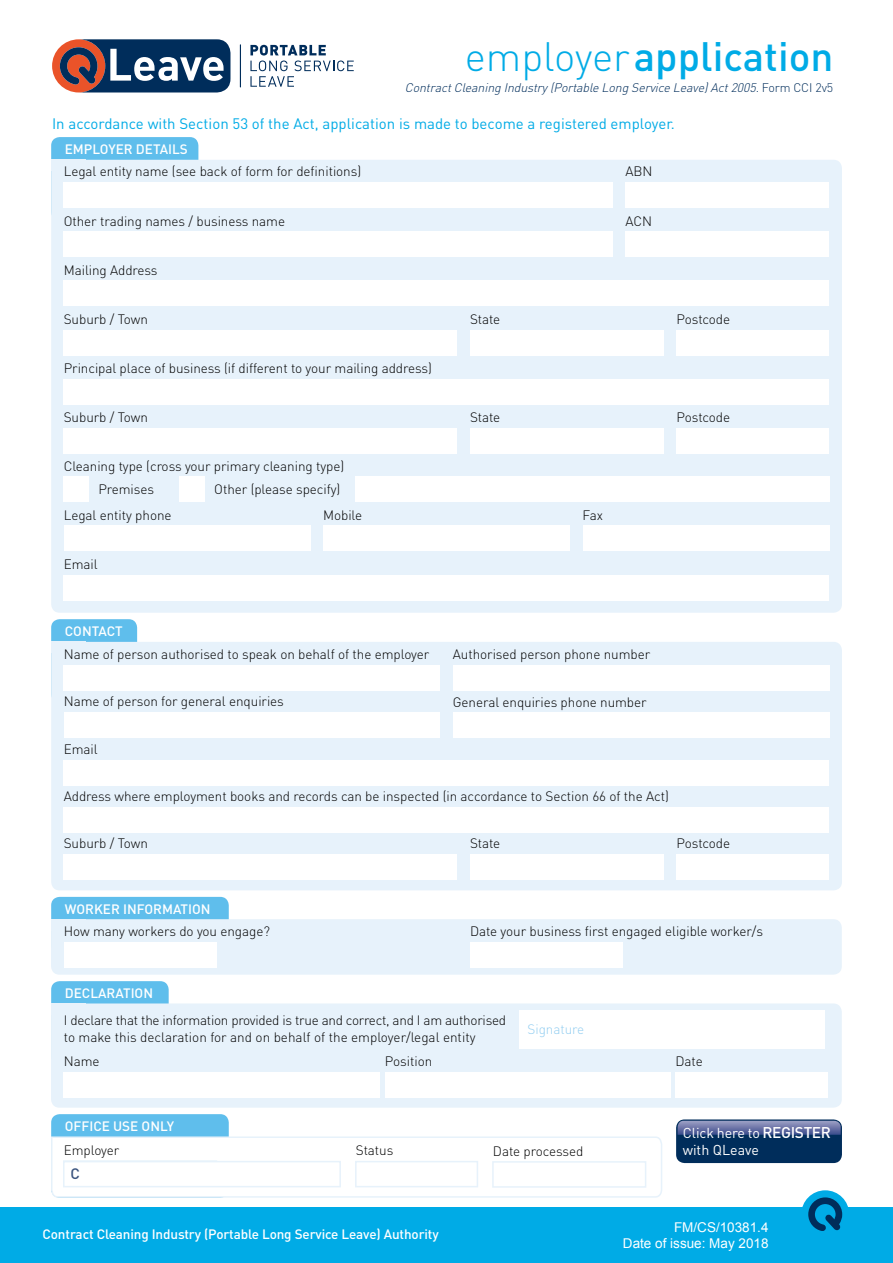
<style>
.page{position:relative;width:893px;height:1263px;background:#fff}
.page>*{position:absolute;margin:0;border:0;box-sizing:border-box;transform-origin:0 0}
.t1{font:500 40.5px "DIN";color:#00abe6}
.t2{font:15px "DIN";color:#00abe6}
.t3{font:500 15px "DIN";color:#3c557f}
.t4{font:14.25px "DIN";letter-spacing:-.005em;color:#fff}
.t5{font:300 13.5px/22.8px "DIN";letter-spacing:-.005em;color:#000}
.t6{font:500 13.5px "DIN";letter-spacing:-.01em;color:#fff}
.t7{font:13.5px/16.2px "Arial";color:#fff;text-align:right}
.t8{font:300 13.5px "DIN";letter-spacing:-.005em;color:#93cef1}
.t9{font:italic 300 12.3px "DIN";color:#002d5b}
.s1{font-weight:300}
.s2{font-style:normal}
.s3{font-weight:500;font-size:15.45px}
</style>
<div class="page">
<div style="left:51px;top:137px;width:147px;height:84px;background:#5fbeec;border-radius:9px"></div>
<svg style="left:250px;top:45px;width:104px;height:42px"></svg>
<hr style="left:240px;top:44px;width:1px;height:43px;background:#002d5b">
<svg style="left:52px;top:39px;width:178px;height:53px"></svg>
<div style="left:0;top:1208px;width:893px;height:55px;background:#00abe6"></div>
<div style="left:801px;top:1190px;width:48px;height:48px;background:#00abe6;border-radius:50%"></div>
<svg style="left:805px;top:1194px;width:41px;height:37px"></svg>
<div style="left:51px;top:160px;width:791px;height:453px;background:#e7f2fb;border-radius:9px"></div>
<div style="left:64px;top:281px;width:765px;height:25px;background:#fff"></div>
<div style="left:64px;top:379px;width:765px;height:25px;background:#fff"></div>
<div style="left:64px;top:575px;width:765px;height:25px;background:#fff"></div>
<div style="left:64px;top:526px;width:246px;height:25px;background:#fff"></div>
<div style="left:323px;top:526px;width:247px;height:25px;background:#fff"></div>
<div style="left:583px;top:526px;width:246px;height:25px;background:#fff"></div>
<div style="left:64px;top:477px;width:25px;height:25px;background:#fff"></div>
<div style="left:180px;top:477px;width:25px;height:25px;background:#fff"></div>
<div style="left:355px;top:477px;width:474px;height:25px;background:#fff"></div>
<div style="left:64px;top:330px;width:393px;height:25px;background:#fff"></div>
<div style="left:470px;top:330px;width:194px;height:25px;background:#fff"></div>
<div style="left:676px;top:330px;width:153px;height:25px;background:#fff"></div>
<div style="left:64px;top:428px;width:393px;height:25px;background:#fff"></div>
<div style="left:470px;top:428px;width:194px;height:25px;background:#fff"></div>
<div style="left:676px;top:428px;width:153px;height:25px;background:#fff"></div>
<div style="left:64px;top:232px;width:549px;height:25px;background:#fff"></div>
<div style="left:625px;top:232px;width:204px;height:25px;background:#fff"></div>
<div style="left:51px;top:160px;width:34px;height:11px;background:#e7f2fb"></div>
<div style="left:64px;top:183px;width:549px;height:25px;background:#fff"></div>
<div style="left:625px;top:183px;width:204px;height:25px;background:#fff"></div>
<div style="left:51px;top:897px;width:178px;height:56px;background:#5fbeec;border-radius:9px"></div>
<div style="left:51px;top:919px;width:791px;height:56px;background:#e7f2fb;border-radius:9px"></div>
<div style="left:51px;top:919px;width:34px;height:11px;background:#e7f2fb"></div>
<div style="left:64px;top:943px;width:152px;height:25px;background:#fff"></div>
<div style="left:470px;top:943px;width:153px;height:25px;background:#fff"></div>
<div style="left:51px;top:1114px;width:178px;height:84px;background:#5fbeec;border-radius:9px"></div>
<svg style="left:51px;top:1136px;width:611px;height:62px"></svg>
<div style="left:63px;top:1160px;width:154px;height:27px;background:#eef6fb"></div>
<div style="left:63px;top:1161px;width:278px;height:26px;background:#fff;border:2px solid #e7f2fb"></div>
<div style="left:355px;top:1161px;width:123px;height:26px;background:#fff;border:2px solid #e7f2fb"></div>
<div style="left:492px;top:1161px;width:154px;height:27px;background:#fff;border:2px solid #e7f2fb"></div>
<div style="left:51px;top:981px;width:118px;height:84px;background:#5fbeec;border-radius:9px"></div>
<div style="left:51px;top:1003px;width:791px;height:105px;background:#e7f2fb;border-radius:9px"></div>
<div style="left:520px;top:1010px;width:305px;height:39px;background:#fff"></div>
<div style="left:51px;top:1003px;width:34px;height:12px;background:#e7f2fb"></div>
<div style="left:675px;top:1072px;width:153px;height:25px;background:#fff"></div>
<div style="left:64px;top:1072px;width:316px;height:25px;background:#fff"></div>
<div style="left:385px;top:1072px;width:285px;height:25px;background:#fff"></div>
<div style="left:51px;top:619px;width:86px;height:84px;background:#5fbeec;border-radius:9px"></div>
<div style="left:51px;top:642px;width:791px;height:248px;background:#e7f2fb;border-radius:9px"></div>
<div style="left:64px;top:713px;width:376px;height:25px;background:#fff"></div>
<div style="left:64px;top:760px;width:765px;height:25px;background:#fff"></div>
<div style="left:64px;top:807px;width:765px;height:25px;background:#fff"></div>
<div style="left:51px;top:642px;width:34px;height:11px;background:#e7f2fb"></div>
<div style="left:64px;top:855px;width:393px;height:25px;background:#fff"></div>
<div style="left:470px;top:855px;width:194px;height:25px;background:#fff"></div>
<div style="left:676px;top:855px;width:153px;height:25px;background:#fff"></div>
<div style="left:64px;top:665px;width:376px;height:25px;background:#fff"></div>
<div style="left:453px;top:665px;width:376px;height:25px;background:#fff"></div>
<div style="left:453px;top:713px;width:376px;height:25px;background:#fff"></div>
<div style="left:676px;top:1119px;width:166px;height:44px;background:#002d5b;border-radius:9px"></div>
<svg style="left:678px;top:1121px;width:163px;height:14px;background:#6973a6"></svg>
<h1 class="t1" style="left:465px;top:31px;width:370px"><span class="s1">employer</span>application</h1>
<p class="t9" style="left:405px;top:80px;width:430px">ContractCleaning Industry(Portable Long Service Leave)Act2005.<span class="s2">F o r m C C I 2 v 5</span></p>
<p class="t2" style="left:52px;top:115px;width:624px">In accordance with Section 53 of the Act, application is made to become a registered employer.</p>
<p class="t6" style="left:65px;top:141px;width:125px">EMPLOYER DETAILS</p>
<p class="t5" style="left:64px;top:160px;width:299px">Legal entity name (see back of form for definitions)</p>
<p class="t5" style="left:625px;top:160px;width:29px">ABN</p>
<p class="t5" style="left:64px;top:209px;width:223px">Other trading names / business name</p>
<p class="t5" style="left:625px;top:209px;width:28px">ACN</p>
<p class="t5" style="left:64px;top:258px;width:95px">Mailing Address</p>
<p class="t5" style="left:64px;top:307px;width:86px">Suburb / Town</p>
<p class="t5" style="left:470px;top:307px;width:32px">State</p>
<p class="t5" style="left:676px;top:307px;width:55px">Postcode</p>
<p class="t5" style="left:64px;top:356px;width:370px">Principal place of business (if different to your mailing address)</p>
<p class="t5" style="left:64px;top:405px;width:86px">Suburb / Town</p>
<p class="t5" style="left:470px;top:405px;width:32px">State</p>
<p class="t5" style="left:676px;top:405px;width:55px">Postcode</p>
<p class="t5" style="left:98px;top:454px;width:247px;text-indent:-35px">Cleaning type (cross your primary cleaning type)<br>Premises</p>
<p class="t5" style="left:214px;top:477px;width:128px">Other (please specify)</p>
<p class="t5" style="left:64px;top:503px;width:109px">Legal entity phone</p>
<p class="t5" style="left:323px;top:503px;width:40px">Mobile</p>
<p class="t5" style="left:583px;top:503px;width:22px">Fax</p>
<p class="t5" style="left:64px;top:552px;width:35px">Email</p>
<p class="t6" style="left:65px;top:623px;width:59px">CONTACT</p>
<p class="t5" style="left:64px;top:643px;width:367px">Name of person authorised to speak on behalf of the employer</p>
<p class="t5" style="left:453px;top:643px;width:199px">Authorised person phone number</p>
<p class="t5" style="left:453px;top:690px;width:195px">General enquiries phone number</p>
<p class="t5" style="left:64px;top:690px;width:222px">Name of person for general enquiries</p>
<p class="t5" style="left:64px;top:737px;width:35px">Email</p>
<p class="t5" style="left:64px;top:785px;width:607px">Address where employment books and records can be inspected (in accordance to Section 66 of the Act)</p>
<p class="t5" style="left:64px;top:832px;width:86px">Suburb / Town</p>
<p class="t5" style="left:470px;top:832px;width:32px">State</p>
<p class="t5" style="left:676px;top:832px;width:55px">Postcode</p>
<p class="t6" style="left:65px;top:900px;width:147px">WORKER INFORMATION</p>
<p class="t5" style="left:64px;top:920px;width:208px">How many workers do you engage?</p>
<p class="t5" style="left:470px;top:920px;width:295px">Date your business first engaged eligible worker/s</p>
<p class="t6" style="left:65px;top:985px;width:90px">DECLARATION</p>
<p class="t5" style="left:64px;top:1011px;width:444px;line-height:17.2px">I declare that the information provided is true and correct, and I am authorised to make this declaration for and on behalf of the employer/legal entity</p>
<p class="t8" style="left:528px;top:1020px;width:58px">Signature</p>
<p class="t5" style="left:64px;top:1049px;width:37px">Name</p>
<p class="t5" style="left:385px;top:1049px;width:49px">Position</p>
<p class="t5" style="left:675px;top:1049px;width:29px">Date</p>
<p class="t6" style="left:65px;top:1118px;width:111px">OFFICE USE ONLY</p>
<p class="t3" style="left:70px;top:1164px;width:11px">C</p>
<p class="t5" style="left:64px;top:1139px;width:57px">Employer</p>
<p class="t5" style="left:356px;top:1139px;width:39px">Status</p>
<p class="t5" style="left:493px;top:1139px;width:92px">Date processed</p>
<p class="t6" style="left:43px;top:1225px;width:398px">Contract Cleaning Industry (Portable Long Service Leave) Authority</p>
<p class="t4" style="left:683px;top:1124px;width:149px">Click here to <span class="s3">REGISTER</span></p>
<p class="t4" style="left:683px;top:1141px;width:78px">with QLeave</p>
<p class="t7" style="left:623px;top:1219px;width:147px">FM/CS/10381.4<br>Date of issue: May 2018</p>
</div>
